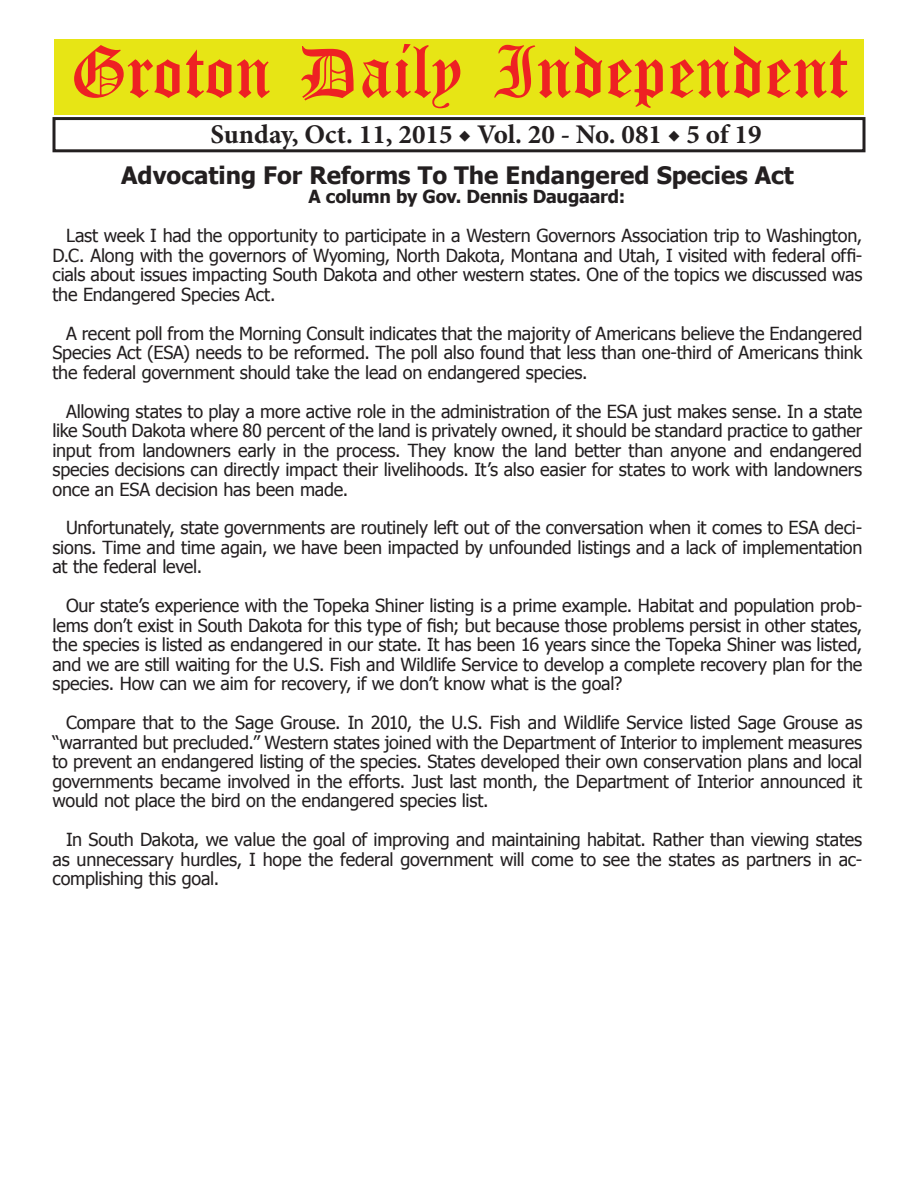
<style>
.page{position:relative;width:918px;height:1188px;background:#fff}
.page>*{position:absolute;margin:0;border:0;box-sizing:border-box;transform-origin:0 0}
.t1{font:54px "Old English Five";color:#ee2123}
.t2{font:700 27px "Minion Pro";color:#231f20}
.t3{font:700 24px "Tahoma";color:#231f20}
.t4{font:18px/19.5px "Tahoma";letter-spacing:-.01em;color:#231f20;text-align:justify}
.t5{font:700 18px "Tahoma";letter-spacing:-.01em;color:#231f20}
</style>
<div class="page">
<div style="left:52px;top:117px;width:814px;height:35px;border:3px solid #231f20"></div>
<div style="left:54px;top:40px;width:810px;height:75px;background:#e7e515"></div>
<h1 class="t1" style="left:70px;top:47px;width:779px">Groton Daily Independent</h1>
<h2 class="t2" style="left:211px;top:116px;width:552px">Sunday, Oct. 11, 2015 ◆ Vol. 20 - No. 081 ◆ 5 of 19</h2>
<h3 class="t3" style="left:121px;top:158px;width:674px">Advocating For Reforms To The Endangered Species Act</h3>
<p class="t5" style="left:308px;top:184px;width:318px">A column by Gov. Dennis Daugaard:</p>
<p class="t4" style="left:53px;top:225px;width:812px;text-indent:14px">Last week I had the opportunity to participate in a Western Governors Association trip to Washington, D.C. Along with the governors of Wyoming, North Dakota, Montana and Utah, I visited with federal offi&shy;cials about issues impacting South Dakota and other western states. One of the topics we discussed was the Endangered Species Act.</p>
<p class="t4" style="left:53px;top:322px;width:811px;text-indent:14px">A recent poll from the Morning Consult indicates that the majority of Americans believe the Endangered Species Act (ESA) needs to be reformed. The poll also found that less than one-third of Americans think the federal government should take the lead on endangered species.</p>
<p class="t4" style="left:53px;top:400px;width:811px;text-indent:14px">Allowing states to play a more active role in the administration of the ESA just makes sense. In a state like South Dakota where 80 percent of the land is privately owned, it should be standard practice to gather input from landowners early in the process. They know the land better than anyone and endangered species decisions can directly impact their livelihoods. It’s also easier for states to work with landowners once an ESA decision has been made.</p>
<p class="t4" style="left:53px;top:517px;width:812px;text-indent:14px">Unfortunately, state governments are routinely left out of the conversation when it comes to ESA deci&shy;sions. Time and time again, we have been impacted by unfounded listings and a lack of implementation at the federal level.</p>
<p class="t4" style="left:53px;top:595px;width:812px;text-indent:14px">Our state’s experience with the Topeka Shiner listing is a prime example. Habitat and population prob&shy;lems don’t exist in South Dakota for this type of fish; but because those problems persist in other states, the species is listed as endangered in our state. It has been 16 years since the Topeka Shiner was listed, and we are still waiting for the U.S. Fish and Wildlife Service to develop a complete recovery plan for the species. How can we aim for recovery, if we don’t know what is the goal?</p>
<p class="t4" style="left:53px;top:712px;width:811px;text-indent:14px">Compare that to the Sage Grouse. In 2010, the U.S. Fish and Wildlife Service listed Sage Grouse as “warranted but precluded.” Western states joined with the Department of Interior to implement measures to prevent an endangered listing of the species. States developed their own conservation plans and local governments became involved in the efforts. Just last month, the Department of Interior announced it would not place the bird on the endangered species list.</p>
<p class="t4" style="left:53px;top:829px;width:812px;text-indent:14px">In South Dakota, we value the goal of improving and maintaining habitat. Rather than viewing states as unnecessary hurdles, I hope the federal government will come to see the states as partners in ac&shy;complishing this goal.</p>
</div>
